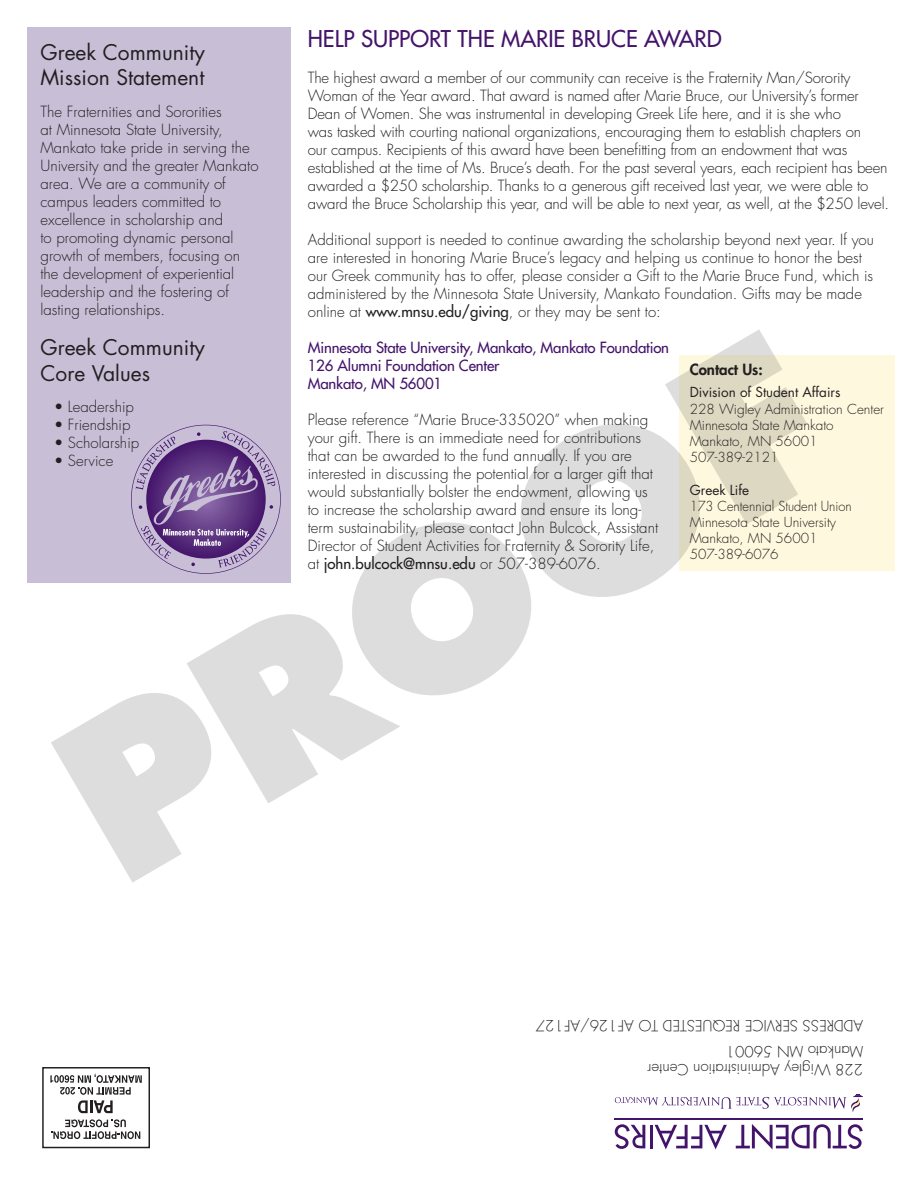
<style>
.page{position:relative;width:918px;height:1188px;background:#fff}
.page>*{position:absolute;margin:0;border:0;box-sizing:border-box;transform-origin:0 0}
.t1{font:500 22.5px "Futura Std";color:#44146b}
.Body{font:21px/25.2px "Futura Std";color:#231f20}
.Body-2{font:300 15px/18px "Futura Std";color:#231f20}
.t2{font:500 15px "Futura Std";letter-spacing:-.01em;color:#44146b}
.t3{font:500 15px "Futura Std";color:#231f20}
.Body_No_space_after{font:800 15px "Futura Std";color:#231f20}
.Body_No_space_after-2{font:300 13.5px "Futura Std";color:#231f20}
.Body_No_space_after-3{font:13.5px "Futura Std";color:#231f20}
.Body_No_space_after-4{font:300 13.5px "Futura Std";color:#231f20;scale:.95 1}
.s1{font-weight:500}
.s2{font-weight:300}
</style>
<div class="page">
<div style="left:42px;top:1067px;width:108px;height:81px;border:1px solid #231f20"></div>
<svg style="left:51px;top:1119px;width:89px;height:20px"></svg>
<svg style="left:50px;top:1074px;width:92px;height:39px"></svg>
<svg style="left:736px;top:1124px;width:127px;height:26px"></svg>
<svg style="left:655px;top:1125px;width:72px;height:24px"></svg>
<hr style="left:650px;top:1125px;width:3px;height:23px;background:#44146b">
<svg style="left:615px;top:1124px;width:30px;height:25px"></svg>
<hr style="left:614px;top:1118px;width:249px;height:1px;background:#44146b">
<svg style="left:615px;top:1094px;width:248px;height:18px"></svg>
<div style="left:27px;top:27px;width:264px;height:556px;background:#c8bfd7"></div>
<div style="left:680px;top:355px;width:215px;height:216px;background:#fef9de"></div>
<svg style="left:51px;top:329px;width:756px;height:554px"></svg>
<p class="Body" style="left:40px;top:40px;width:166px">Greek Community<br>Mission Statement</p>
<p class="Body-2" style="left:40px;top:103px;width:220px">The Fraternities and Sororities<br>at Minnesota State University,<br>Mankato take pride in serving the<br>University and the greater Mankato area. We are a community of campus leaders committed to excellence in scholarship and<br>to promoting dynamic personal growth of members, focusing on the development of experiential leadership and the fostering of lasting relationships.</p>
<p class="Body" style="left:40px;top:335px;width:166px">Greek Community<br>Core Values</p>
<p class="Body-2" style="left:54px;top:398px;width:82px">• Leadership</p>
<p class="Body-2" style="left:54px;top:416px;width:78px">• Friendship</p>
<p class="Body-2" style="left:54px;top:434px;width:87px">• Scholarship</p>
<p class="Body-2" style="left:54px;top:452px;width:61px">• Service</p>
<p class="t1" style="left:308px;top:25px;width:415px">HELP SUPPORT THE MARIE BRUCE AWARD</p>
<p class="Body-2" style="left:308px;top:68px;width:583px">The highest award a member of our community can receive is the Fraternity Man/Sorority Woman of the Year award. That award is named after Marie Bruce, our University’s former Dean of Women. She was instrumental in developing Greek Life here, and it is she who<br>was tasked with courting national organizations, encouraging them to establish chapters on<br>our campus. Recipients of this award have been benefitting from an endowment that was established at the time of Ms. Bruce’s death. For the past several years, each recipient has been awarded a $250 scholarship. Thanks to a generous gift received last year, we were able to award the Bruce Scholarship this year, and will be able to next year, as well, at the $250 level.</p>
<p class="Body-2" style="left:308px;top:230px;width:568px">Additional support is needed to continue awarding the scholarship beyond next year. If you are interested in honoring Marie Bruce’s legacy and helping us continue to honor the best our Greek community has to offer, please consider a Gift to the Marie Bruce Fund, which is administered by the Minnesota State University, Mankato Foundation. Gifts may be made online at <span class="s1">www.mnsu.edu/giving</span>, or they may be sent to:</p>
<p class="t2" style="left:308px;top:338px;width:363px">Minnesota State University, Mankato, Mankato Foundation</p>
<p class="t2" style="left:308px;top:356px;width:193px">126 Alumni Foundation Center</p>
<p class="t2" style="left:308px;top:374px;width:136px">Mankato, MN 56001</p>
<p class="Body-2" style="left:308px;top:410px;width:352px">Please reference “Marie Bruce-335020” when making your gift. There is an immediate need for contributions that can be awarded to the fund annually. If you are interested in discussing the potential for a larger gift that would substantially bolster the endowment, allowing us to increase the scholarship award and ensure its long&shy;term sustainability, please contact John Bulcock, Assistant Director of Student Activities for Fraternity &amp; Sorority Life,</p>
<p class="t3" style="left:308px;top:554px;width:294px"><span class="s2">at</span> john.bulcock@mnsu.edu <span class="s2">or 507-389-6076.</span></p>
<p class="Body_No_space_after" style="left:690px;top:359px;width:75px">Contact Us:</p>
<p class="Body_No_space_after-3" style="left:690px;top:384px;width:152px">Division of Student Affairs</p>
<p class="Body_No_space_after-2" style="left:690px;top:401px;width:196px">228 Wigley Administration Center</p>
<p class="Body_No_space_after-2" style="left:690px;top:417px;width:145px">Minnesota State Mankato</p>
<p class="Body_No_space_after-2" style="left:690px;top:433px;width:129px">Mankato, MN 56001</p>
<p class="Body_No_space_after-2" style="left:690px;top:449px;width:90px">507-389-2121</p>
<p class="Body_No_space_after-3" style="left:690px;top:481px;width:61px">Greek Life</p>
<p class="Body_No_space_after-4" style="left:690px;top:498px;width:172px">173 Centennial Student Union</p>
<p class="Body_No_space_after-2" style="left:690px;top:514px;width:148px">Minnesota State University</p>
<p class="Body_No_space_after-2" style="left:690px;top:530px;width:129px">Mankato, MN 56001</p>
<p class="Body_No_space_after-2" style="left:690px;top:546px;width:90px">507-389-6076</p>
<p class="Body-2" style="left:863px;top:1034px;width:329px;rotate:-180deg">ADDRESS SERVICE REQUESTED TO AF126/AF127</p>
<p class="Body-2" style="left:863px;top:1060px;width:139px;rotate:-180deg">Mankato MN 56001</p>
<p class="Body-2" style="left:863px;top:1078px;width:217px;rotate:-180deg">228 Wigley Administration Center</p>
</div>
